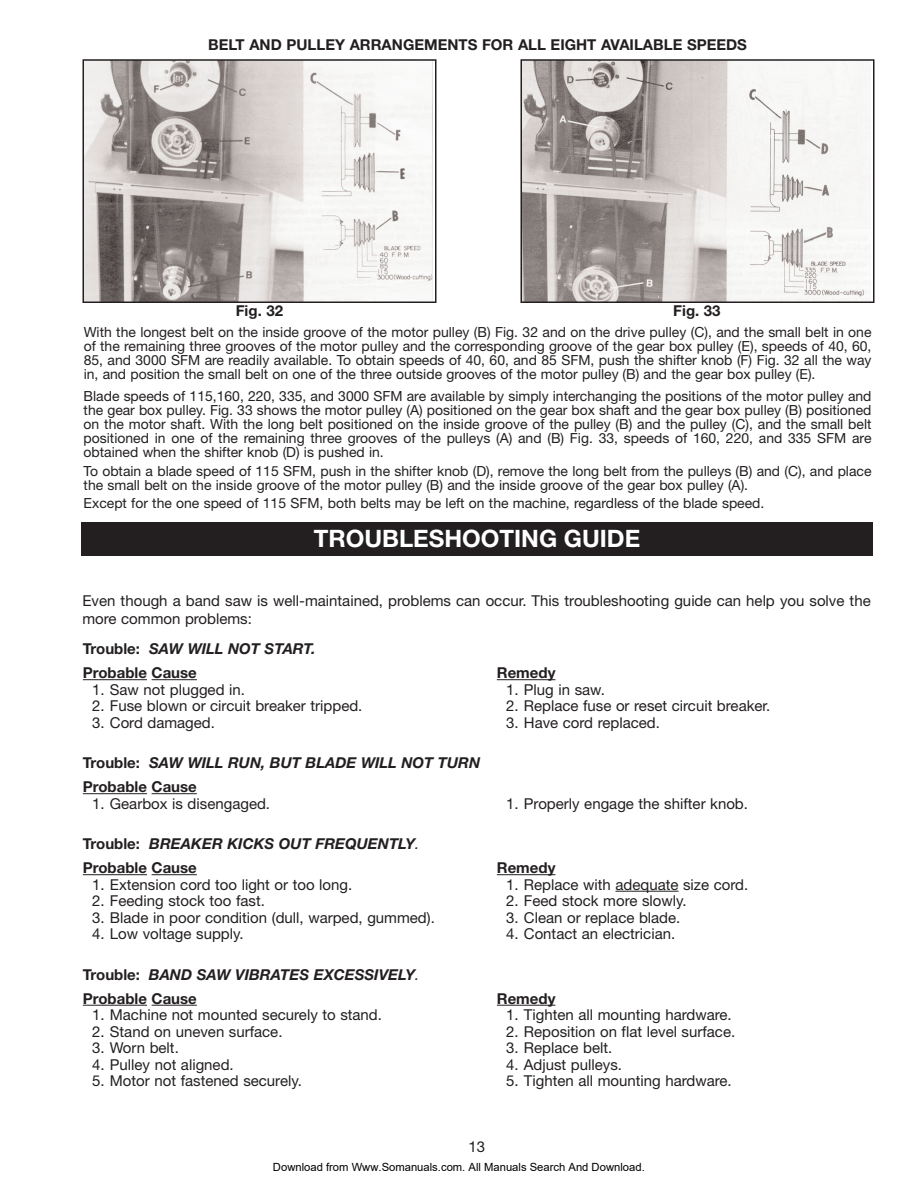
<style>
.page{position:relative;width:918px;height:1188px;background:#fff}
.page>*{position:absolute;margin:0;border:0;box-sizing:border-box;transform-origin:0 0}
.t1{font:700 24px "Helvetica Neue";color:#fff}
.t2{font:15px/18px "Helvetica Neue";color:#231f20}
.t3{font:italic 700 15px/24px "Helvetica Neue";color:#231f20}
.t4{font:700 15px/24px "Helvetica Neue";color:#231f20}
.t5{font:13.95px/14px "Helvetica Neue";color:#231f20;text-align:justify}
.t6{font:11.25px "Arial";color:#000}
.s1{font-style:italic}
.s2{font-style:normal}
.s3{font-weight:400}
</style>
<div class="page">
<img style="left:85px;top:62px;width:347px;height:238px">
<div style="left:82px;top:59px;width:354px;height:244px;border:2px solid #231f20"></div>
<img style="left:523px;top:62px;width:348px;height:238px">
<div style="left:520px;top:59px;width:354px;height:244px;border:2px solid #231f20"></div>
<div style="left:81px;top:522px;width:792px;height:34px;background:#231f20"></div>
<svg style="left:83px;top:679px;width:15px;height:1px"></svg>
<hr style="left:98px;top:679px;width:49px;height:1px;background:#231f20">
<hr style="left:152px;top:679px;width:45px;height:1px;background:#231f20">
<hr style="left:497px;top:679px;width:58px;height:1px;background:#231f20">
<svg style="left:83px;top:793px;width:15px;height:1px"></svg>
<hr style="left:98px;top:793px;width:49px;height:1px;background:#231f20">
<hr style="left:152px;top:793px;width:45px;height:1px;background:#231f20">
<svg style="left:83px;top:874px;width:15px;height:1px"></svg>
<hr style="left:98px;top:874px;width:49px;height:1px;background:#231f20">
<hr style="left:152px;top:874px;width:45px;height:1px;background:#231f20">
<hr style="left:497px;top:874px;width:58px;height:1px;background:#231f20">
<hr style="left:616px;top:891px;width:63px;height:1px;background:#231f20">
<svg style="left:83px;top:1005px;width:15px;height:1px"></svg>
<hr style="left:98px;top:1005px;width:49px;height:1px;background:#231f20">
<hr style="left:152px;top:1005px;width:45px;height:1px;background:#231f20">
<hr style="left:497px;top:1005px;width:58px;height:1px;background:#231f20">
<p class="t4" style="left:208px;top:34px;width:540px">BELT AND PULLEY ARRANGEMENTS FOR ALL EIGHT AVAILABLE SPEEDS</p>
<p class="t4" style="left:236px;top:300px;width:49px">Fig. 32</p>
<p class="t4" style="left:673px;top:300px;width:49px">Fig. 33</p>
<p class="t5" style="left:84px;top:327px;width:789px">With the longest belt on the inside groove of the motor pulley (B) Fig. 32 and on the drive pulley (C), and the small belt in one of the remaining three grooves of the motor pulley and the corresponding groove of the gear box pulley (E), speeds of 40, 60, 85, and 3000 SFM are readily available. To obtain speeds of 40, 60, and 85 SFM, push the shifter knob (F) Fig. 32 all the way in, and position the small belt on one of the three outside grooves of the motor pulley (B) and the gear box pulley (E).</p>
<p class="t5" style="left:84px;top:391px;width:789px">Blade speeds of 115,160, 220, 335, and 3000 SFM are available by simply interchanging the positions of the motor pulley and the gear box pulley. Fig. 33 shows the motor pulley (A) positioned on the gear box shaft and the gear box pulley (B) positioned on the motor shaft. With the long belt positioned on the inside groove of the pulley (B) and the pulley (C), and the small belt positioned in one of the remaining three grooves of the pulleys (A) and (B) Fig. 33, speeds of 160, 220, and 335 SFM are obtained when the shifter knob (D) is pushed in.</p>
<p class="t5" style="left:84px;top:465px;width:789px">To obtain a blade speed of 115 SFM, push in the shifter knob (D), remove the long belt from the pulleys (B) and (C), and place the small belt on the inside groove of the motor pulley (B) and the inside groove of the gear box pulley (A).</p>
<p class="t5" style="left:84px;top:498px;width:682px">Except for the one speed of 115 SFM, both belts may be left on the machine, regardless of the blade speed.</p>
<h1 class="t1" style="left:314px;top:529px;width:328px">TROUBLESHOOTING GUIDE</h1>
<p class="t2" style="left:82px;top:593px;width:790px">Even though a band saw is well-maintained, problems can occur. This troubleshooting guide can help you solve the more common problems:</p>
<p class="t4" style="left:83px;top:638px;width:234px">Trouble: <span class="s1">SAW WILL NOT START.<br></span>Probable Cause</p>
<p class="t4" style="left:497px;top:662px;width:60px">Remedy</p>
<p class="t2" style="left:92px;top:682px;width:154px">1. Saw not plugged in.</p>
<p class="t2" style="left:506px;top:682px;width:100px">1. Plug in saw.</p>
<p class="t2" style="left:92px;top:698px;width:272px">2. Fuse blown or circuit breaker tripped.</p>
<p class="t2" style="left:506px;top:698px;width:266px">2. Replace fuse or reset circuit breaker.</p>
<p class="t2" style="left:92px;top:715px;width:124px">3. Cord damaged.</p>
<p class="t2" style="left:506px;top:715px;width:155px">3. Have cord replaced.</p>
<p class="t3" style="left:83px;top:752px;width:399px"><span class="s2">Trouble:</span> SAW WILL RUN, BUT BLADE WILL NOT TURN<br><span class="s2">Probable Cause</span></p>
<p class="t2" style="left:92px;top:796px;width:180px">1. Gearbox is disengaged.</p>
<p class="t2" style="left:506px;top:796px;width:243px">1. Properly engage the shifter knob.</p>
<p class="t3" style="left:83px;top:833px;width:338px"><span class="s2">Trouble:</span> BREAKER KICKS OUT FREQUENTLY<span class="s3">.<br></span><span class="s2">Probable Cause</span></p>
<p class="t4" style="left:497px;top:857px;width:60px">Remedy</p>
<p class="t2" style="left:92px;top:877px;width:262px">1. Extension cord too light or too long.</p>
<p class="t2" style="left:506px;top:877px;width:244px">1. Replace with adequate size cord.</p>
<p class="t2" style="left:92px;top:893px;width:174px">2. Feeding stock too fast.</p>
<p class="t2" style="left:506px;top:893px;width:182px">2. Feed stock more slowly.</p>
<p class="t2" style="left:92px;top:910px;width:344px">3. Blade in poor condition (dull, warped, gummed).</p>
<p class="t2" style="left:506px;top:910px;width:176px">3. Clean or replace blade.</p>
<p class="t2" style="left:92px;top:926px;width:153px">4. Low voltage supply.</p>
<p class="t2" style="left:506px;top:926px;width:171px">4. Contact an electrician.</p>
<p class="t3" style="left:83px;top:964px;width:338px"><span class="s2">Trouble:</span> BAND SAW VIBRATES EXCESSIVELY<span class="s3">.<br></span><span class="s2">Probable Cause</span></p>
<p class="t4" style="left:497px;top:988px;width:60px">Remedy</p>
<p class="t2" style="left:92px;top:1007px;width:291px">1. Machine not mounted securely to stand.</p>
<p class="t2" style="left:506px;top:1007px;width:227px">1. Tighten all mounting hardware.</p>
<p class="t2" style="left:92px;top:1024px;width:192px">2. Stand on uneven surface.</p>
<p class="t2" style="left:506px;top:1024px;width:231px">2. Reposition on flat level surface.</p>
<p class="t2" style="left:92px;top:1040px;width:88px">3. Worn belt.</p>
<p class="t2" style="left:506px;top:1040px;width:108px">3. Replace belt.</p>
<p class="t2" style="left:92px;top:1057px;width:143px">4. Pulley not aligned.</p>
<p class="t2" style="left:506px;top:1057px;width:118px">4. Adjust pulleys.</p>
<p class="t2" style="left:92px;top:1073px;width:211px">5. Motor not fastened securely.</p>
<p class="t2" style="left:506px;top:1073px;width:227px">5. Tighten all mounting hardware.</p>
<p class="t2" style="left:469px;top:1139px;width:18px">13</p>
<p class="t6" style="left:273px;top:1160px;width:373px">Download from Www.Somanuals.com. All Manuals Search And Download.</p>
</div>
